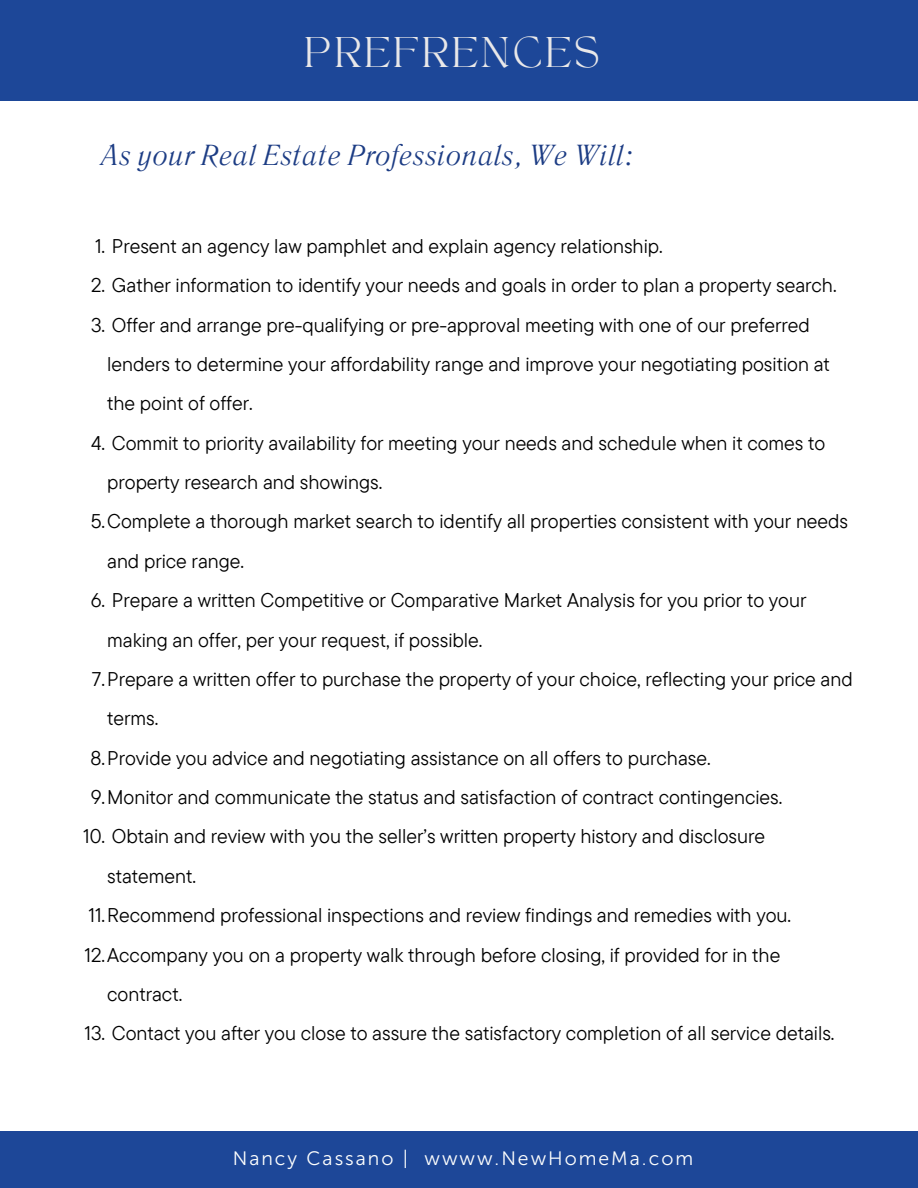
<style>
.page{position:relative;width:918px;height:1188px;background:#fff}
.page>*{position:absolute;margin:0;border:0;box-sizing:border-box;transform-origin:0 0}
.t1{font:30px "TANAEGEAN";letter-spacing:.1em;color:#e9e8e9}
.t2{font:italic 28.8px "Literaturnaya";color:#1c3c84}
.t3{font:19.8px/39.3px "TT Commons Pro";color:#000}
.t4{font:19.35px "Museo Sans 300";letter-spacing:.105em;color:#fefffe}
</style>
<div class="page">
<div style="left:0;top:1131px;width:918px;height:57px;background:#1d4798"></div>
<div style="left:0;top:0;width:918px;height:100px;background:#1d4798"></div>
<h1 class="t1" style="left:304px;top:35px;width:297px">PREFRENCES</h1>
<h2 class="t2" style="left:100px;top:138px;width:536px">As your Real Estate Professionals, We Will:</h2>
<p class="t3" style="left:95px;top:226px;width:569px">1. Present an agency law pamphlet and explain agency relationship.</p>
<p class="t3" style="left:91px;top:265px;width:747px">2. Gather information to identify your needs and goals in order to plan a property search.</p>
<p class="t3" style="left:107px;top:305px;width:724px;text-indent:-16px">3. Offer and arrange pre-qualifying or pre-approval meeting with one of our preferred lenders to determine your affordability range and improve your negotiating position at the point of offer.</p>
<p class="t3" style="left:91px;top:423px;width:736px">4. Commit to priority availability for meeting your needs and schedule when it comes to</p>
<p class="t3" style="left:107px;top:462px;width:277px">property research and showings.</p>
<p class="t3" style="left:91px;top:501px;width:759px">5.Complete a thorough market search to identify all properties consistent with your needs</p>
<p class="t3" style="left:107px;top:541px;width:138px">and price range.</p>
<p class="t3" style="left:91px;top:580px;width:717px">6. Prepare a written Competitive or Comparative Market Analysis for you prior to your</p>
<p class="t3" style="left:107px;top:620px;width:377px">making an offer, per your request, if possible.</p>
<p class="t3" style="left:92px;top:659px;width:762px">7.Prepare a written offer to purchase the property of your choice, reflecting your price and</p>
<p class="t3" style="left:107px;top:698px;width:53px">terms.</p>
<p class="t3" style="left:91px;top:738px;width:622px">8.Provide you advice and negotiating assistance on all offers to purchase.</p>
<p class="t3" style="left:91px;top:777px;width:693px">9.Monitor and communicate the status and satisfaction of contract contingencies.</p>
<p class="t3" style="left:83px;top:816px;width:683px">10. Obtain and review with you the seller’s written property history and disclosure</p>
<p class="t3" style="left:107px;top:856px;width:90px">statement.</p>
<p class="t3" style="left:89px;top:895px;width:704px">11.Recommend professional inspections and review findings and remedies with you.</p>
<p class="t3" style="left:85px;top:935px;width:697px">12.Accompany you on a property walk through before closing, if provided for in the</p>
<p class="t3" style="left:107px;top:974px;width:77px">contract.</p>
<p class="t3" style="left:85px;top:1013px;width:752px">13. Contact you after you close to assure the satisfactory completion of all service details.</p>
<p class="t4" style="left:233px;top:1147px;width:462px">Nancy Cassano | wwww.NewHomeMa.com</p>
</div>
